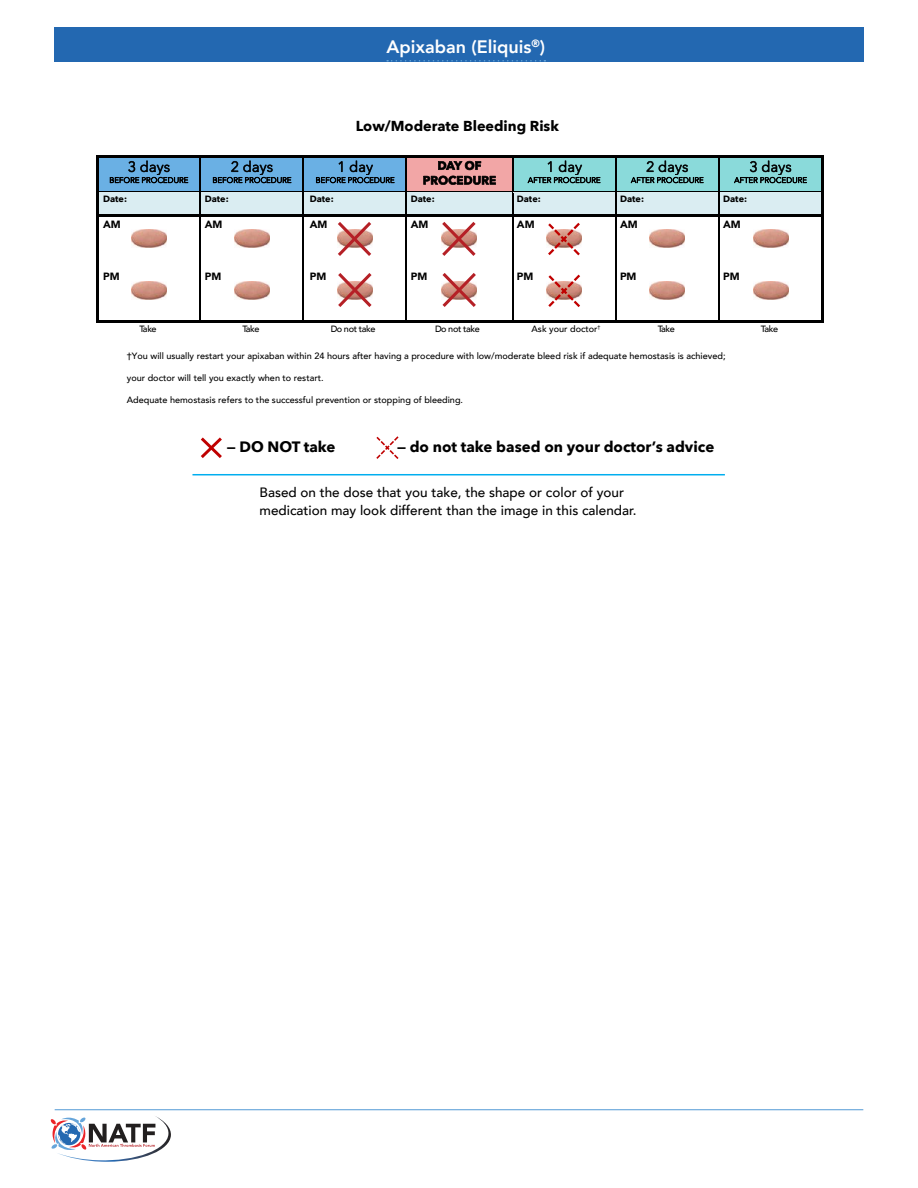
<style>
.page{position:relative;width:918px;height:1188px;background:#fff}
.page>*{position:absolute;margin:0;border:0;box-sizing:border-box;transform-origin:0 0}
.t1{font:800 18px "Avenir";color:#fff}
.t2{font:700 15px "Avenir Next";color:#000}
.t3{font:700 14.4px "Avenir Next";color:#000}
.t4{font:500 13.5px/18px "Avenir";color:#000}
.t5{font:900 10.5px "Avenir";color:#000}
.t6{font:500 9.15px "Avenir";color:#000}
.t7{font:700 9.15px "Avenir Next";color:#000}
.t8{font:500 9.15px "Avenir";letter-spacing:-.045em;color:#000}
</style>
<div class="page">
<svg style="left:51px;top:1116px;width:120px;height:46px"></svg>
<hr style="left:55px;top:1109px;width:808px;height:1px;background:#65a5da">
<div style="left:54px;top:27px;width:810px;height:35px;background:#2368b1"></div>
<svg style="left:387px;top:60px;width:158px;height:2px"></svg>
<div style="left:99px;top:158px;width:101px;height:33px;background:#6ab0e4"></div>
<svg style="left:109px;top:177px;width:80px;height:7px"></svg>
<svg style="left:110px;top:161px;width:78px;height:22px"></svg>
<div style="left:201px;top:158px;width:102px;height:33px;background:#6ab0e4"></div>
<svg style="left:212px;top:177px;width:80px;height:7px"></svg>
<svg style="left:213px;top:161px;width:78px;height:22px"></svg>
<div style="left:304px;top:158px;width:102px;height:33px;background:#6ab0e4"></div>
<svg style="left:315px;top:177px;width:80px;height:7px"></svg>
<svg style="left:316px;top:161px;width:79px;height:22px"></svg>
<div style="left:407px;top:158px;width:105px;height:33px;background:#f2a6a6"></div>
<svg style="left:438px;top:161px;width:43px;height:9px"></svg>
<svg style="left:423px;top:176px;width:73px;height:9px"></svg>
<div style="left:513px;top:158px;width:102px;height:33px;background:#8adada"></div>
<svg style="left:527px;top:182px;width:74px;height:2px"></svg>
<svg style="left:528px;top:161px;width:73px;height:22px"></svg>
<div style="left:616px;top:158px;width:102px;height:33px;background:#8adada"></div>
<svg style="left:630px;top:182px;width:74px;height:2px"></svg>
<svg style="left:631px;top:161px;width:73px;height:22px"></svg>
<div style="left:719px;top:158px;width:102px;height:33px;background:#8adada"></div>
<svg style="left:734px;top:183px;width:73px;height:1px"></svg>
<svg style="left:734px;top:161px;width:73px;height:22px"></svg>
<svg style="left:96px;top:155px;width:6px;height:3px"></svg>
<hr style="left:102px;top:155px;width:98px;height:3px;background:#000">
<hr style="left:203px;top:155px;width:100px;height:3px;background:#000">
<hr style="left:306px;top:155px;width:100px;height:3px;background:#000">
<hr style="left:409px;top:155px;width:103px;height:3px;background:#000">
<hr style="left:515px;top:155px;width:100px;height:3px;background:#000">
<hr style="left:618px;top:155px;width:100px;height:3px;background:#000">
<hr style="left:721px;top:155px;width:100px;height:3px;background:#000">
<hr style="left:96px;top:158px;width:3px;height:33px;background:#000">
<hr style="left:200px;top:158px;width:1px;height:33px;background:#000">
<hr style="left:303px;top:158px;width:1px;height:33px;background:#000">
<hr style="left:406px;top:158px;width:1px;height:33px;background:#000">
<hr style="left:512px;top:158px;width:1px;height:33px;background:#000">
<hr style="left:615px;top:158px;width:1px;height:33px;background:#000">
<hr style="left:718px;top:158px;width:1px;height:33px;background:#000">
<hr style="left:821px;top:158px;width:3px;height:33px;background:#000">
<div style="left:99px;top:193px;width:101px;height:21px;background:#daedf2"></div>
<div style="left:201px;top:193px;width:102px;height:21px;background:#daedf2"></div>
<div style="left:304px;top:193px;width:102px;height:21px;background:#daedf2"></div>
<div style="left:407px;top:193px;width:105px;height:21px;background:#daedf2"></div>
<div style="left:513px;top:193px;width:102px;height:21px;background:#daedf2"></div>
<div style="left:616px;top:193px;width:102px;height:21px;background:#daedf2"></div>
<div style="left:719px;top:193px;width:102px;height:21px;background:#daedf2"></div>
<hr style="left:99px;top:191px;width:101px;height:2px;background:#000">
<hr style="left:202px;top:191px;width:101px;height:2px;background:#000">
<hr style="left:305px;top:191px;width:101px;height:2px;background:#000">
<hr style="left:408px;top:191px;width:104px;height:2px;background:#000">
<hr style="left:514px;top:191px;width:101px;height:2px;background:#000">
<hr style="left:617px;top:191px;width:101px;height:2px;background:#000">
<hr style="left:720px;top:191px;width:101px;height:2px;background:#000">
<hr style="left:96px;top:193px;width:3px;height:21px;background:#000">
<hr style="left:821px;top:193px;width:3px;height:21px;background:#000">
<img style="left:131px;top:230px;width:35px;height:18px">
<img style="left:234px;top:230px;width:35px;height:18px">
<img style="left:371px;top:232px;width:2px;height:12px">
<img style="left:547px;top:232px;width:35px;height:12px">
<img style="left:650px;top:230px;width:35px;height:18px">
<img style="left:753px;top:230px;width:35px;height:18px">
<hr style="left:99px;top:214px;width:101px;height:3px;background:#000">
<svg style="left:200px;top:191px;width:3px;height:26px"></svg>
<hr style="left:203px;top:214px;width:100px;height:3px;background:#000">
<svg style="left:303px;top:191px;width:3px;height:26px"></svg>
<hr style="left:306px;top:214px;width:100px;height:3px;background:#000">
<svg style="left:406px;top:191px;width:3px;height:26px"></svg>
<hr style="left:409px;top:214px;width:103px;height:3px;background:#000">
<svg style="left:512px;top:191px;width:3px;height:27px"></svg>
<hr style="left:515px;top:214px;width:100px;height:3px;background:#000">
<svg style="left:615px;top:191px;width:3px;height:27px"></svg>
<hr style="left:618px;top:214px;width:100px;height:3px;background:#000">
<svg style="left:718px;top:191px;width:3px;height:27px"></svg>
<hr style="left:721px;top:214px;width:100px;height:3px;background:#000">
<hr style="left:96px;top:217px;width:3px;height:52px;background:#000">
<hr style="left:200px;top:217px;width:1px;height:52px;background:#000">
<hr style="left:303px;top:217px;width:1px;height:52px;background:#000">
<hr style="left:406px;top:217px;width:1px;height:52px;background:#000">
<hr style="left:512px;top:217px;width:1px;height:52px;background:#000">
<hr style="left:615px;top:217px;width:1px;height:52px;background:#000">
<hr style="left:718px;top:217px;width:1px;height:52px;background:#000">
<hr style="left:821px;top:217px;width:3px;height:52px;background:#000">
<img style="left:131px;top:282px;width:35px;height:18px">
<img style="left:234px;top:282px;width:35px;height:18px">
<img style="left:442px;top:285px;width:35px;height:11px">
<img style="left:547px;top:284px;width:35px;height:12px">
<img style="left:650px;top:282px;width:35px;height:18px">
<img style="left:753px;top:282px;width:35px;height:18px">
<hr style="left:96px;top:269px;width:3px;height:51px;background:#000">
<hr style="left:200px;top:269px;width:1px;height:51px;background:#000">
<hr style="left:303px;top:269px;width:1px;height:51px;background:#000">
<hr style="left:406px;top:269px;width:1px;height:51px;background:#000">
<hr style="left:512px;top:269px;width:1px;height:51px;background:#000">
<hr style="left:615px;top:269px;width:1px;height:51px;background:#000">
<hr style="left:718px;top:269px;width:1px;height:51px;background:#000">
<hr style="left:821px;top:269px;width:3px;height:51px;background:#000">
<svg style="left:96px;top:320px;width:6px;height:3px"></svg>
<hr style="left:102px;top:320px;width:98px;height:3px;background:#000">
<svg style="left:200px;top:320px;width:4px;height:3px"></svg>
<hr style="left:204px;top:320px;width:99px;height:3px;background:#000">
<svg style="left:303px;top:320px;width:4px;height:3px"></svg>
<hr style="left:307px;top:320px;width:99px;height:3px;background:#000">
<svg style="left:406px;top:320px;width:4px;height:3px"></svg>
<hr style="left:410px;top:320px;width:102px;height:3px;background:#000">
<svg style="left:512px;top:320px;width:4px;height:3px"></svg>
<hr style="left:516px;top:320px;width:99px;height:3px;background:#000">
<svg style="left:615px;top:320px;width:4px;height:3px"></svg>
<hr style="left:619px;top:320px;width:99px;height:3px;background:#000">
<svg style="left:718px;top:320px;width:4px;height:3px"></svg>
<hr style="left:722px;top:320px;width:99px;height:3px;background:#000">
<svg style="left:338px;top:222px;width:33px;height:34px"></svg>
<svg style="left:338px;top:273px;width:34px;height:34px"></svg>
<svg style="left:442px;top:222px;width:34px;height:34px"></svg>
<svg style="left:443px;top:273px;width:33px;height:34px"></svg>
<svg style="left:548px;top:223px;width:32px;height:32px"></svg>
<svg style="left:548px;top:275px;width:32px;height:32px"></svg>
<svg style="left:201px;top:437px;width:21px;height:21px"></svg>
<svg style="left:376px;top:436px;width:23px;height:23px"></svg>
<hr style="left:192px;top:474px;width:533px;height:1px;background:#00aeef">
<h1 class="t1" style="left:386px;top:33px;width:160px">Apixaban (Eliquis<sup>®</sup>)</h1>
<h3 class="t3" style="left:356px;top:114px;width:205px">Low/Moderate Bleeding Risk</h3>
<p class="t7" style="left:103px;top:191px;width:25px">Date:</p>
<p class="t5" style="left:103px;top:215px;width:19px">AM</p>
<p class="t7" style="left:205px;top:191px;width:25px">Date:</p>
<p class="t5" style="left:205px;top:215px;width:19px">AM</p>
<p class="t7" style="left:310px;top:191px;width:25px">Date:</p>
<p class="t5" style="left:310px;top:215px;width:19px">AM</p>
<p class="t7" style="left:411px;top:191px;width:25px">Date:</p>
<p class="t5" style="left:411px;top:215px;width:19px">AM</p>
<p class="t7" style="left:517px;top:191px;width:25px">Date:</p>
<p class="t5" style="left:517px;top:215px;width:19px">AM</p>
<p class="t7" style="left:620px;top:191px;width:25px">Date:</p>
<p class="t5" style="left:620px;top:215px;width:19px">AM</p>
<p class="t7" style="left:723px;top:191px;width:25px">Date:</p>
<p class="t5" style="left:723px;top:215px;width:19px">AM</p>
<p class="t5" style="left:103px;top:268px;width:18px">PM</p>
<p class="t5" style="left:205px;top:268px;width:18px">PM</p>
<p class="t5" style="left:310px;top:268px;width:18px">PM</p>
<p class="t5" style="left:411px;top:268px;width:18px">PM</p>
<p class="t5" style="left:517px;top:268px;width:18px">PM</p>
<p class="t5" style="left:620px;top:268px;width:18px">PM</p>
<p class="t5" style="left:723px;top:268px;width:18px">PM</p>
<p class="t6" style="left:139px;top:321px;width:19px">Take</p>
<p class="t6" style="left:242px;top:321px;width:19px">Take</p>
<p class="t8" style="left:331px;top:321px;width:46px">Do not take</p>
<p class="t8" style="left:435px;top:321px;width:46px">Do not take</p>
<p class="t6" style="left:658px;top:321px;width:19px">Take</p>
<p class="t6" style="left:761px;top:321px;width:19px">Take</p>
<p class="t6" style="left:532px;top:321px;width:70px">Ask your doctor<sup>†</sup></p>
<p class="t6" style="left:127px;top:348px;width:600px">†You will usually restart your apixaban within 24 hours after having a procedure with low/moderate bleed risk if adequate hemostasis is achieved;</p>
<p class="t6" style="left:127px;top:370px;width:198px">your doctor will tell you exactly when to restart.</p>
<p class="t6" style="left:127px;top:392px;width:338px">Adequate hemostasis refers to the successful prevention or stopping of bleeding.</p>
<h2 class="t2" style="left:227px;top:434px;width:110px">— DO NOT take</h2>
<h2 class="t2" style="left:397px;top:434px;width:319px">— do not take based on your doctor’s advice</h2>
<h3 class="t4" style="left:260px;top:483px;width:379px">Based on the dose that you take, the shape or color of your medication may look different than the image in this calendar.</h3>
</div>
